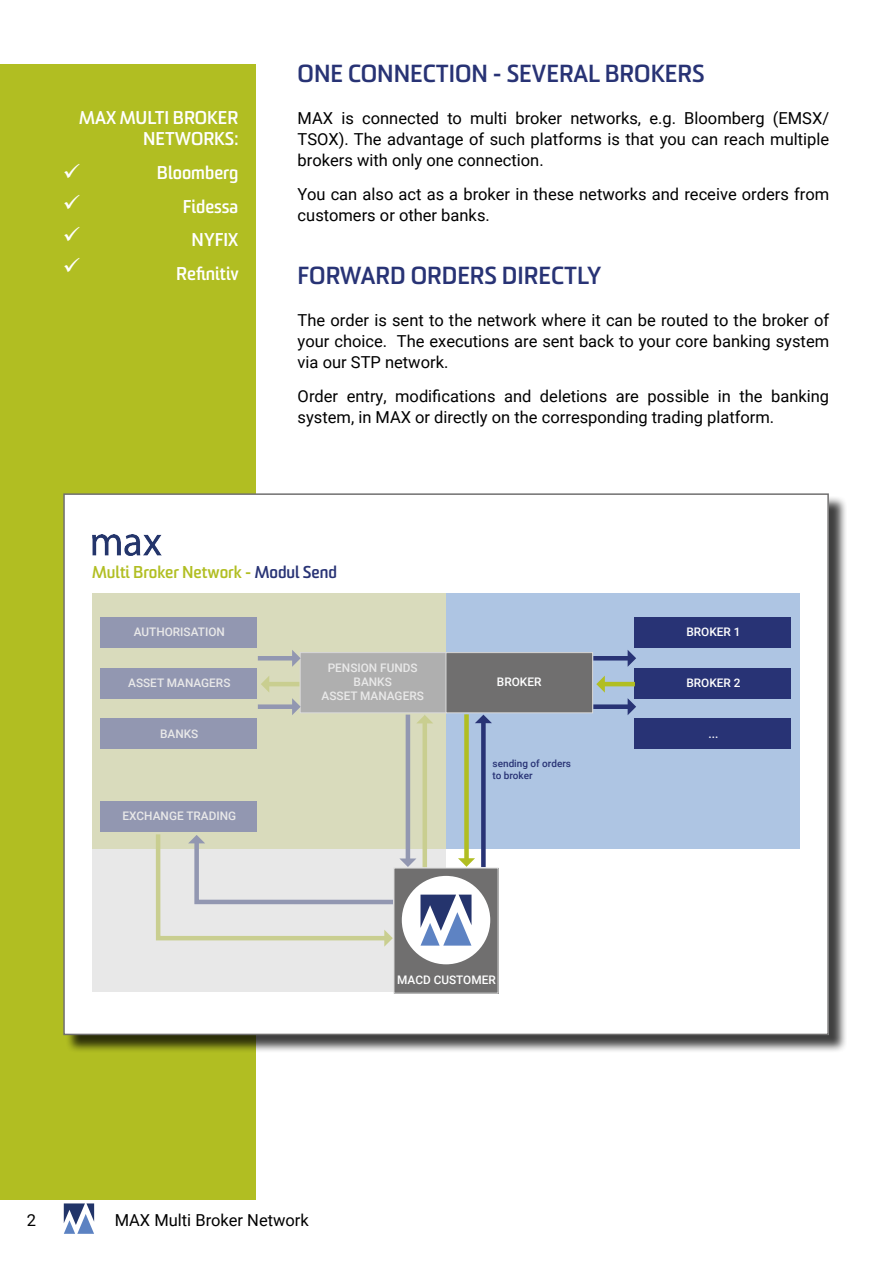
<style>
.page{position:relative;width:893px;height:1263px;background:#fff}
.page>*{position:absolute;margin:0;border:0;box-sizing:border-box;transform-origin:0 0}
.t1{font:700 24px "Sommet";color:#283375}
.t2{font:22.5px/31.7px "Wingdings";color:#fff;text-align:justify}
.t3{font:700 18px/33.8px "Sommet";color:#fff;text-align:right}
.t4{font:700 16.65px "Sommet";color:#b1be22}
.t5{font:16.5px/21px "Roboto";color:#000;text-align:justify}
.t6{font:500 11.85px/14.1px "Roboto";color:#fff;text-align:center}
.t7{font:500 10.05px/12px "Roboto";color:#283375}
.s1{color:#283375}
</style>
<div class="page">
<svg style="left:64px;top:1203px;width:30px;height:31px"></svg>
<div style="left:0;top:64px;width:255px;height:1135px;background:#b1be22"></div>
<div style="left:65px;top:496px;width:782px;height:558px;background:#000;opacity:.75"></div>
<div style="left:64px;top:494px;width:764px;height:540px;background:#fff"></div>
<div style="left:446px;top:593px;width:354px;height:255px;background:#aec5e3"></div>
<img style="left:92px;top:535px;width:69px;height:21px">
<div style="left:481px;top:722px;width:5px;height:145px;background:#283375"></div>
<svg style="left:475px;top:715px;width:17px;height:8px"></svg>
<div style="left:634px;top:617px;width:157px;height:31px;background:#283375"></div>
<div style="left:634px;top:668px;width:157px;height:30px;background:#283375"></div>
<div style="left:634px;top:718px;width:157px;height:31px;background:#283375"></div>
<div style="left:464px;top:714px;width:5px;height:145px;background:#b1be22"></div>
<div style="left:446px;top:653px;width:147px;height:60px;background:#706f6f"></div>
<div style="left:445px;top:652px;width:148px;height:61px;border:1px solid #dadada"></div>
<hr style="left:593px;top:656px;width:36px;height:4px;background:#283375">
<svg style="left:628px;top:650px;width:8px;height:17px"></svg>
<div style="left:593px;top:704px;width:36px;height:5px;background:#283375"></div>
<svg style="left:628px;top:698px;width:8px;height:17px"></svg>
<hr style="left:604px;top:682px;width:31px;height:4px;background:#b1be22">
<svg style="left:596px;top:675px;width:9px;height:18px"></svg>
<svg style="left:92px;top:593px;width:354px;height:398px;background:#caccc0"></svg>
<div style="left:394px;top:868px;width:104px;height:125px;background:#706f6f"></div>
<div style="left:393px;top:868px;width:105px;height:125px;border:1px solid #dadada"></div>
<div style="left:402px;top:876px;width:88px;height:88px;background:#fff;border-radius:50%"></div>
<svg style="left:154px;top:830px;width:321px;height:117px;background:#d5d7d3"></svg>
<p class="t3" style="left:79px;top:107px;width:161px;line-height:21px">MAX MULTI BROKER<br>NETWORKS:</p>
<p class="t3" style="left:157px;top:155px;width:83px">Bloomberg<br>Fidessa<br>NYFIX</p>
<p class="t3" style="left:176px;top:257px;width:64px">Refinitiv</p>
<h2 class="t2" style="left:63px;top:157px;width:19px">✓ ✓ ✓</h2>
<h1 class="t1" style="left:298px;top:59px;width:408px">ONE CONNECTION - SEVERAL BROKERS</h1>
<p class="t5" style="left:298px;top:107px;width:533px">MAX is connected to multi broker networks, e.g. Bloomberg (EMSX/ TSOX). The advantage of such platforms is that you can reach multiple brokers with only one connection.</p>
<p class="t5" style="left:298px;top:183px;width:533px">You can also act as a broker in these networks and receive orders from customers or other banks.</p>
<h1 class="t1" style="left:298px;top:261px;width:305px">FORWARD ORDERS DIRECTLY</h1>
<p class="t5" style="left:298px;top:309px;width:533px">The order is sent to the network where it can be routed to the broker of your choice. The executions are sent back to your core banking system via our STP network.</p>
<p class="t5" style="left:298px;top:385px;width:533px">Order entry, modifications and deletions are possible in the banking system, in MAX or directly on the corresponding trading platform.</p>
<p class="t4" style="left:92px;top:562px;width:246px">Multi Broker Network - <span class="s1">Modul Send</span></p>
<p class="t6" style="left:134px;top:625px;width:93px">AUTHORISATION</p>
<p class="t6" style="left:128px;top:675px;width:104px">ASSET MANAGERS</p>
<p class="t6" style="left:160px;top:726px;width:40px">BANKS</p>
<p class="t6" style="left:122px;top:809px;width:115px">EXCHANGE TRADING</p>
<p class="t6" style="left:322px;top:660px;width:104px">PENSION FUNDS<br>BANKS<br>ASSET MANAGERS</p>
<p class="t6" style="left:497px;top:674px;width:46px">BROKER</p>
<p class="t7" style="left:493px;top:757px;width:80px">sending of orders to broker</p>
<p class="t6" style="left:397px;top:972px;width:100px">MACD CUSTOMER</p>
<p class="t5" style="left:27px;top:1209px;width:11px">2</p>
<p class="t5" style="left:115px;top:1209px;width:196px">MAX Multi Broker Network</p>
<p class="t6" style="left:686px;top:625px;width:56px">BROKER 1</p>
<p class="t6" style="left:686px;top:675px;width:56px">BROKER 2</p>
<p class="t6" style="left:708px;top:726px;width:11px">...</p>
</div>
